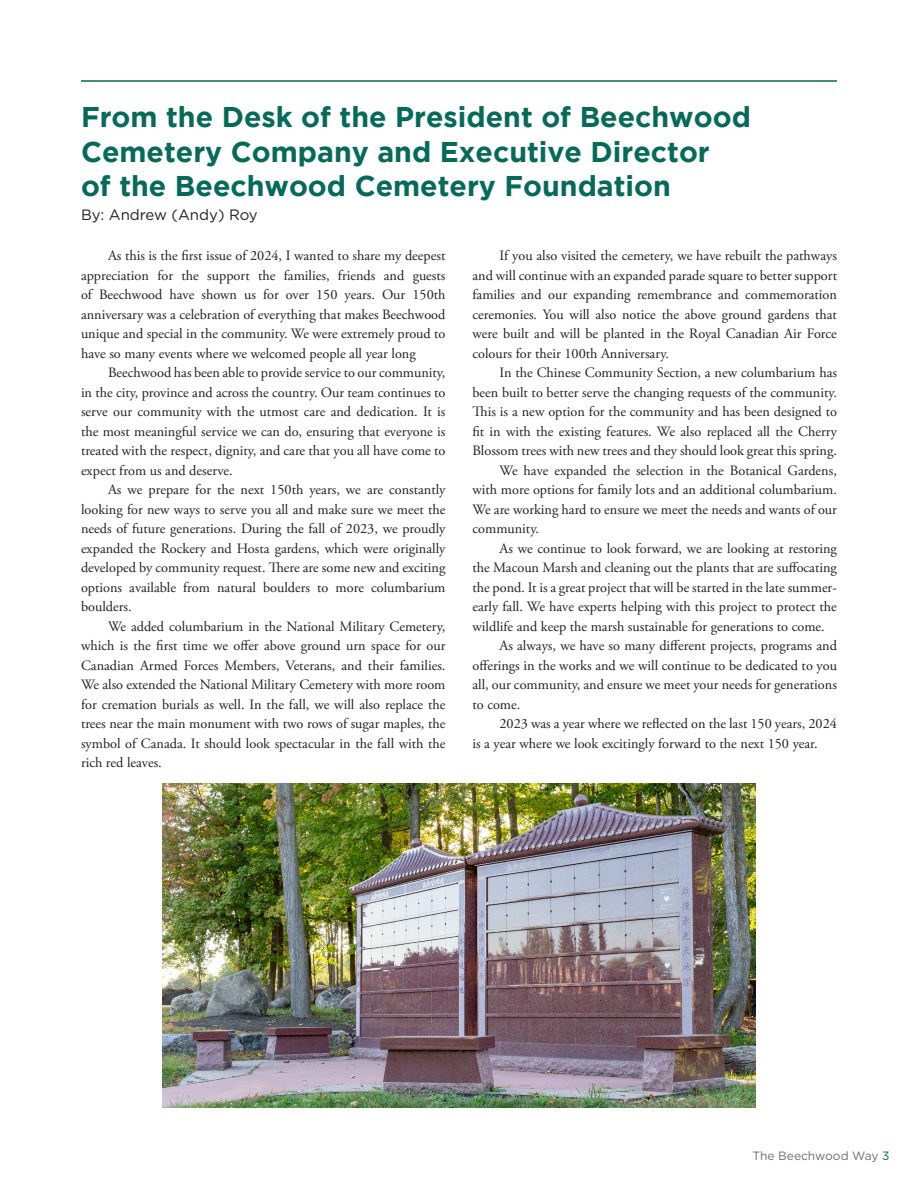
<style>
.page{position:relative;width:918px;height:1188px;background:#fff}
.page>*{position:absolute;margin:0;border:0;box-sizing:border-box;transform-origin:0 0}
.t1{font:700 28.5px/34.2px "Gotham";color:#066a5b}
.t2{font:15px "Gotham HTF";color:#231f20}
.t3{font:14.25px/19.5px "Adobe Garamond Pro";color:#231f20;text-align:justify}
.t4{font:12px "Gotham";color:#6c6d70}
.s1{color:#066a5b}
</style>
<div class="page">
<hr style="left:81px;top:80px;width:756px;height:2px;background:#066a5b">
<img style="left:162px;top:783px;width:594px;height:324px">
<p class="t1" style="left:81px;top:99px;width:671px">From the Desk of the President of Beechwood<br>Cemetery Company and Executive Director</p>
<p class="t1" style="left:81px;top:168px;width:591px">of the Beechwood Cemetery Foundation</p>
<p class="t2" style="left:81px;top:206px;width:178px">By: Andrew (Andy) Roy</p>
<p class="t3" style="left:81px;top:246px;width:366px;text-indent:27px">As this is the first issue of 2024, I wanted to share my deepest appreciation for the support the families, friends and guests of Beechwood have shown us for over 150 years. Our 150th anniversary was a celebration of everything that makes Beechwood unique and special in the community. We were extremely proud to have so many events where we welcomed people all year long</p>
<p class="t3" style="left:81px;top:363px;width:366px;text-indent:27px">Beechwood has been able to provide service to our community, in the city, province and across the country. Our team continues to serve our community with the utmost care and dedication. It is the most meaningful service we can do, ensuring that everyone is treated with the respect, dignity, and care that you all have come to expect from us and deserve.</p>
<p class="t3" style="left:81px;top:480px;width:366px;text-indent:27px">As we prepare for the next 150th years, we are constantly looking for new ways to serve you all and make sure we meet the needs of future generations. During the fall of 2023, we proudly expanded the Rockery and Hosta gardens, which were originally developed by community request. There are some new and exciting options available from natural boulders to more columbarium boulders.</p>
<p class="t3" style="left:81px;top:617px;width:366px;text-indent:27px">We added columbarium in the National Military Cemetery, which is the first time we offer above ground urn space for our Canadian Armed Forces Members, Veterans, and their families.<br>We also extended the National Military Cemetery with more room for cremation burials as well. In the fall, we will also replace the trees near the main monument with two rows of sugar maples, the symbol of Canada. It should look spectacular in the fall with the rich red leaves.</p>
<p class="t3" style="left:472px;top:246px;width:366px;text-indent:27px">If you also visited the cemetery, we have rebuilt the pathways and will continue with an expanded parade square to better support families and our expanding remembrance and commemoration ceremonies. You will also notice the above ground gardens that were built and will be planted in the Royal Canadian Air Force colours for their 100th Anniversary.</p>
<p class="t3" style="left:472px;top:363px;width:366px;text-indent:27px">In the Chinese Community Section, a new columbarium has been built to better serve the changing requests of the community.<br>This is a new option for the community and has been designed to fit in with the existing features. We also replaced all the Cherry Blossom trees with new trees and they should look great this spring.</p>
<p class="t3" style="left:472px;top:461px;width:366px;text-indent:27px">We have expanded the selection in the Botanical Gardens, with more options for family lots and an additional columbarium.<br>We are working hard to ensure we meet the needs and wants of our community.</p>
<p class="t3" style="left:472px;top:539px;width:366px;text-indent:27px">As we continue to look forward, we are looking at restoring the Macoun Marsh and cleaning out the plants that are suffocating the pond. It is a great project that will be started in the late summer&shy;early fall. We have experts helping with this project to protect the wildlife and keep the marsh sustainable for generations to come.</p>
<p class="t3" style="left:472px;top:636px;width:366px;text-indent:27px">As always, we have so many different projects, programs and offerings in the works and we will continue to be dedicated to you all, our community, and ensure we meet your needs for generations to come.</p>
<p class="t3" style="left:472px;top:714px;width:366px;text-indent:27px">2023 was a year where we reflected on the last 150 years, 2024 is a year where we look excitingly forward to the next 150 year.</p>
<p class="t4" style="left:753px;top:1149px;width:138px">The Beechwood Way <span class="s1">3</span></p>
</div>
